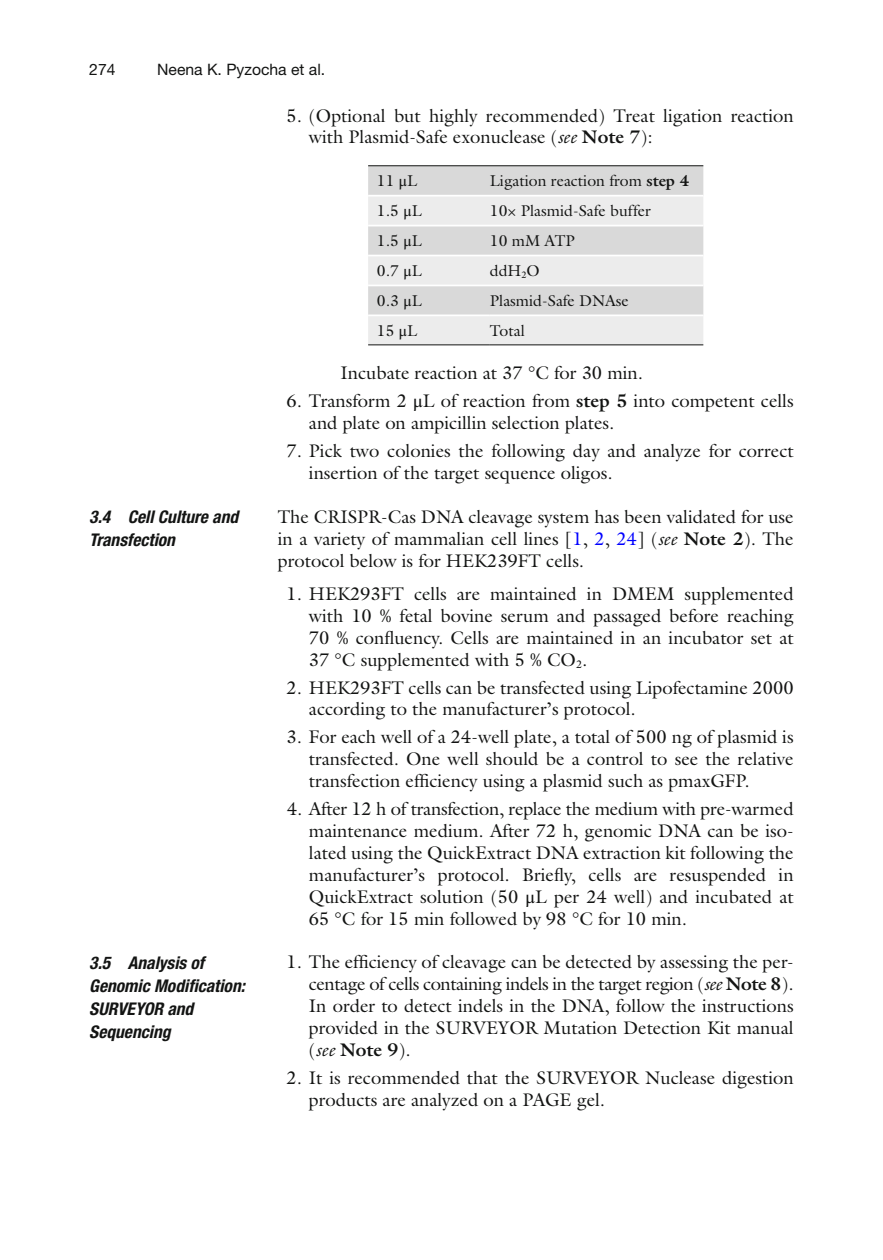
<style>
.page{position:relative;width:883px;height:1260px;background:#fff}
.page>*{position:absolute;margin:0;border:0;box-sizing:border-box;transform-origin:0 0}
.t1{font:18.38px/21.9px "Galliard";color:#131413}
.t2{font:italic 700 condensed 17.5px/22.8px "Helvetica Neue";color:#131413}
.t3{font:15.75px "Galliard";color:#131413}
.t4{font:15.75px "Helvetica Neue";color:#131413}
.s1{font-style:italic}
.s2{font-weight:700}
.s3{font-family:"STIX General"}
.s4{color:#00f}
</style>
<div class="page">
<div style="left:368px;top:166px;width:335px;height:29px;background:#d9d9d9"></div>
<svg style="left:368px;top:197px;width:335px;height:147px;background:#e4e4e4"></svg>
<hr style="left:368px;top:165px;width:335px;height:1px;background:#131413">
<hr style="left:368px;top:225px;width:335px;height:1px;background:#fff">
<hr style="left:368px;top:255px;width:335px;height:1px;background:#fff">
<hr style="left:368px;top:285px;width:335px;height:1px;background:#fff">
<hr style="left:368px;top:315px;width:122px;height:1px;background:#fff">
<hr style="left:368px;top:344px;width:122px;height:1px;background:#131413">
<hr style="left:490px;top:315px;width:213px;height:1px;background:#fff">
<hr style="left:490px;top:344px;width:213px;height:1px;background:#131413">
<p class="t4" style="left:89px;top:64px;width:28px">274</p>
<p class="t4" style="left:157px;top:64px;width:170px">Neena K. Pyzocha et al.</p>
<p class="t2" style="left:89px;top:507px;width:150px">3.4 Cell Culture and<br>Transfection</p>
<p class="t2" style="left:89px;top:953px;width:157px">3.5 Analysis of<br>Genomic Modification:<br>SURVEYOR and<br>Sequencing</p>
<p class="t1" style="left:309px;top:106px;width:486px;text-indent:-22px">5. (Optional but highly recommended) Treat ligation reaction with Plasmid-Safe exonuclease ( <span class="s1">see</span> <span class="s2">Note 7</span>):</p>
<p class="t3" style="left:377px;top:175px;width:42px">11 <span class="s3">μ</span>L</p>
<p class="t3" style="left:490px;top:175px;width:201px">Ligation reaction from <span class="s2">step 4</span></p>
<p class="t3" style="left:377px;top:205px;width:46px">1.5 <span class="s3">μ</span>L</p>
<p class="t3" style="left:490px;top:205px;width:162px">10× Plasmid-Safe buffer</p>
<p class="t3" style="left:377px;top:235px;width:46px">1.5 <span class="s3">μ</span>L</p>
<p class="t3" style="left:490px;top:235px;width:87px">10 mM ATP</p>
<p class="t3" style="left:377px;top:264px;width:46px">0.7 <span class="s3">μ</span>L</p>
<p class="t3" style="left:490px;top:264px;width:52px">ddH <sub>2</sub>O</p>
<p class="t3" style="left:377px;top:294px;width:46px">0.3 <span class="s3">μ</span>L</p>
<p class="t3" style="left:490px;top:294px;width:140px">Plasmid-Safe DNAse</p>
<p class="t3" style="left:377px;top:324px;width:42px">15 <span class="s3">μ</span>L</p>
<p class="t3" style="left:490px;top:324px;width:36px">Total</p>
<p class="t1" style="left:340px;top:364px;width:304px">Incubate reaction at 37 °C for 30 min.</p>
<p class="t1" style="left:309px;top:392px;width:486px;text-indent:-22px">6. Transform 2 <span class="s3">μ</span>L of reaction from <span class="s2">step 5</span> into competent cells and plate on ampicillin selection plates.</p>
<p class="t1" style="left:309px;top:442px;width:486px;text-indent:-22px">7. Pick two colonies the following day and analyze for correct insertion of the target sequence oligos.</p>
<p class="t1" style="left:278px;top:508px;width:517px;text-align:justify">The CRISPR-Cas DNA cleavage system has been validated for use in a variety of mammalian cell lines [ <span class="s4">1</span>, <span class="s4">2</span>, <span class="s4">24</span>] ( <span class="s1">see</span> <span class="s2">Note 2</span>). The protocol below is for HEK239FT cells.</p>
<p class="t1" style="left:309px;top:585px;width:486px;text-align:justify;text-indent:-22px">1. HEK293FT cells are maintained in DMEM supplemented with 10 % fetal bovine serum and passaged before reaching 70 % confluency. Cells are maintained in an incubator set at 37 °C supplemented with 5 % CO <sub>2</sub>.</p>
<p class="t1" style="left:309px;top:678px;width:486px;text-indent:-22px">2. HEK293FT cells can be transfected using Lipofectamine 2000 according to the manufacturer’s protocol.</p>
<p class="t1" style="left:309px;top:728px;width:486px;text-align:justify;text-indent:-22px">3. For each well of a 24-well plate, a total of 500 ng of plasmid is transfected. One well should be a control to see the relative transfection efficiency using a plasmid such as pmaxGFP.</p>
<p class="t1" style="left:309px;top:800px;width:486px;text-align:justify;text-indent:-22px">4. After 12 h of transfection, replace the medium with pre-warmed maintenance medium. After 72 h, genomic DNA can be iso&shy;lated using the QuickExtract DNA extraction kit following the manufacturer’s protocol. Briefly, cells are resuspended in QuickExtract solution (50 <span class="s3">μ</span>L per 24 well) and incubated at 65 °C for 15 min followed by 98 °C for 10 min.</p>
<p class="t1" style="left:309px;top:953px;width:486px;text-align:justify;text-indent:-22px">1. The efficiency of cleavage can be detected by assessing the per&shy;centage of cells containing indels in the target region ( <span class="s1">see</span> <span class="s2">Note 8</span>).<br>In order to detect indels in the DNA, follow the instructions provided in the SURVEYOR Mutation Detection Kit manual ( <span class="s1">see</span> <span class="s2">Note 9</span>).</p>
<p class="t1" style="left:309px;top:1069px;width:486px;text-indent:-22px">2. It is recommended that the SURVEYOR Nuclease digestion products are analyzed on a PAGE gel.</p>
</div>
